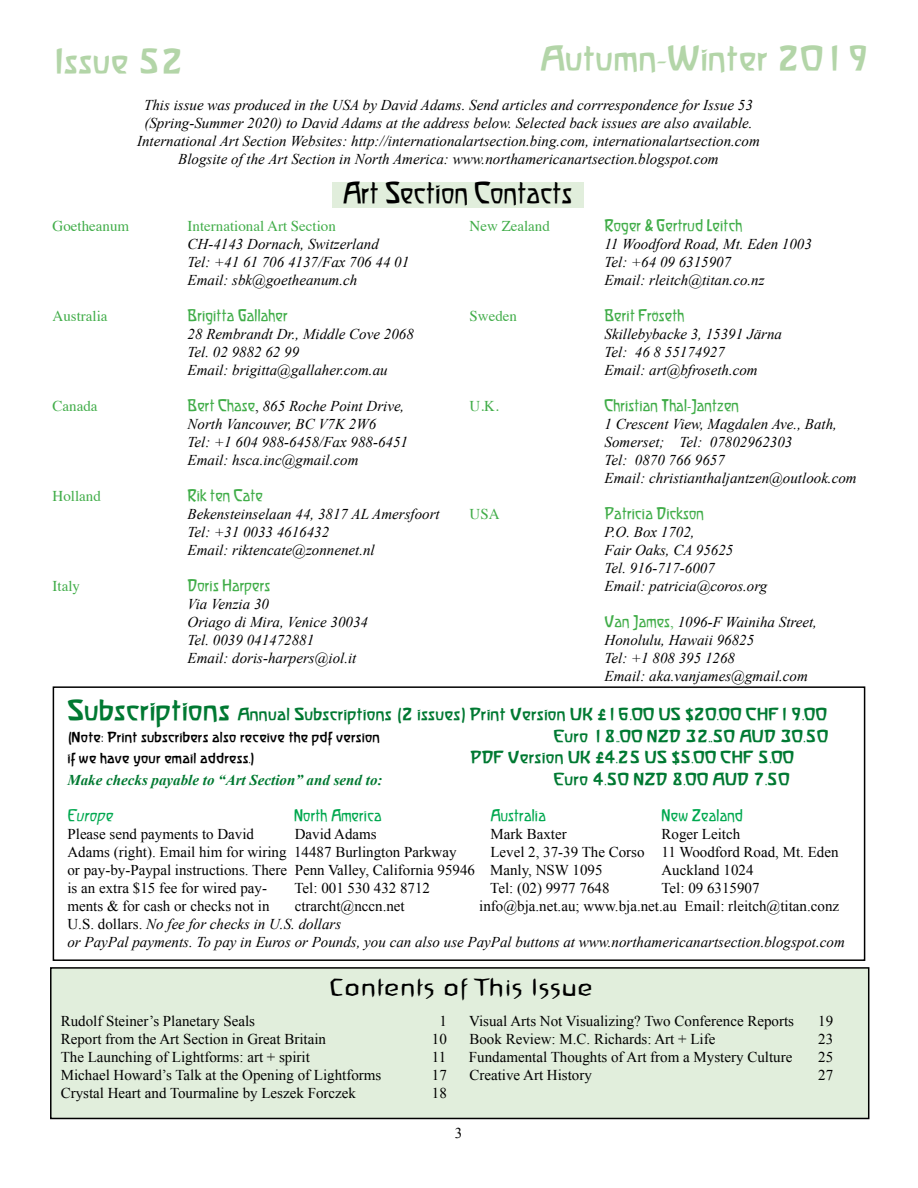
<style>
.page{position:relative;width:918px;height:1188px;background:#fff}
.page>*{position:absolute;margin:0;border:0;box-sizing:border-box;transform-origin:0 0}
.t1{font:700 36px "Sagittar";color:#b3d5a8}
.t2{font:27px "Sagittar Tall Normal";color:#000}
.t3{font:21px "Granite";color:#000}
.t4{font:700 18px "Sagittar";color:#007932}
.t5{font:italic 15px/18px "Times New Roman";color:#000}
.t6{font:15px/18px "Times New Roman";color:#000}
.t7{font:15px "Sagittar Tall Normal";color:#41ad49}
.t8{font:15px "Times";color:#41ad49}
.t9{font:700 15px "Sagittar";color:#000}
.t10{font:italic 700 15px "Times New Roman";color:#007931}
.t11{font:15px "Sagittar Tall Normal";color:#00a84f}
.t12{font:italic 15px "Sagittar Tall";color:#00a84f}
.s1{font-family:"Sagittar Tall Normal";font-style:normal;color:#41ad49}
.s2{font-style:normal}
.s3{font-style:normal;color:#41ad49}
.s4{font-size:30px}
</style>
<div class="page">
<div style="left:51px;top:968px;width:818px;height:150px;background:#e1eedc"></div>
<div style="left:50px;top:967px;width:819px;height:152px;border:2px solid #000"></div>
<div style="left:332px;top:182px;width:252px;height:25px;background:#e1eedc"></div>
<div style="left:53px;top:686px;width:812px;height:275px;border:2px solid #000"></div>
<h1 class="t1" style="left:56px;top:43px;width:130px">Issue 52</h1>
<h1 class="t1" style="left:540px;top:40px;width:331px">Autumn-Winter 2019</h1>
<p class="t5" style="left:137px;top:96px;width:624px;text-align:center">This issue was produced in the USA by David Adams. Send articles and corrrespondence for Issue 53 (Spring-Summer 2020) to David Adams at the address below. Selected back issues are also available.<br>International Art Section Websites: http://internationalartsection.bing.com, internationalartsection.com Blogsite of the Art Section in North America: www.northamericanartsection.blogspot.com</p>
<h2 class="t2" style="left:343px;top:178px;width:231px">Art Section Contacts</h2>
<p class="t8" style="left:53px;top:212px;width:78px">Goetheanum</p>
<p class="t8" style="left:188px;top:212px;width:150px">International Art Section</p>
<p class="t5" style="left:188px;top:235px;width:223px">CH-4143 Dornach, Switzerland<br>Tel: +41 61 706 4137/Fax 706 44 01<br>Email: sbk@goetheanum.ch</p>
<p class="t8" style="left:53px;top:302px;width:56px">Australia</p>
<p class="t7" style="left:188px;top:307px;width:102px">Brigitta Gallaher</p>
<p class="t5" style="left:188px;top:325px;width:228px">28 Rembrandt Dr., Middle Cove 2068<br>Tel. 02 9882 62 99<br>Email: brigitta@gallaher.com.au</p>
<p class="t8" style="left:53px;top:392px;width:46px">Canada</p>
<p class="t5" style="left:188px;top:397px;width:222px"><span class="s1">Bert Chase</span><span class="s2">,</span> 865 Roche Point Drive,<br>North Vancouver, BC V7K 2W6<br>Tel: +1 604 988-6458/Fax 988-6451<br>Email: hsca.inc@gmail.com</p>
<p class="t8" style="left:53px;top:482px;width:50px">Holland</p>
<p class="t7" style="left:188px;top:487px;width:77px">Rik ten Cate</p>
<p class="t5" style="left:188px;top:505px;width:254px">Bekensteinselaan 44, 3817 AL Amersfoort<br>Tel: +31 0033 4616432<br>Email: riktencate@zonnenet.nl</p>
<p class="t8" style="left:53px;top:572px;width:29px">Italy</p>
<p class="t7" style="left:188px;top:577px;width:84px">Doris Harpers</p>
<p class="t5" style="left:188px;top:595px;width:182px">Via Venzia 30<br>Oriago di Mira, Venice 30034<br>Tel. 0039 041472881<br>Email: doris-harpers@iol.it</p>
<p class="t8" style="left:470px;top:212px;width:82px">New Zealand</p>
<p class="t7" style="left:605px;top:217px;width:139px">Roger &amp; Gertrud Leitch</p>
<p class="t5" style="left:605px;top:235px;width:209px">11 Woodford Road, Mt. Eden 1003<br>Tel: +64 09 6315907<br>Email: rleitch@titan.co.nz</p>
<p class="t8" style="left:470px;top:302px;width:49px">Sweden</p>
<p class="t7" style="left:605px;top:307px;width:81px">Berit Fröseth</p>
<p class="t5" style="left:605px;top:325px;width:179px">Skillebybacke 3, 15391 Järna<br>Tel: 46 8 55174927<br>Email: art@bfroseth.com</p>
<p class="t8" style="left:470px;top:392px;width:31px">U.K.</p>
<p class="t7" style="left:605px;top:397px;width:136px">Christian Thal-Jantzen</p>
<p class="t5" style="left:605px;top:415px;width:254px">1 Crescent View, Magdalen Ave., Bath,<br>Somerset; Tel: 07802962303<br>Tel: 0870 766 9657<br>Email: christianthaljantzen@outlook.com</p>
<p class="t8" style="left:470px;top:500px;width:31px">USA</p>
<p class="t7" style="left:605px;top:505px;width:101px">Patricia Dickson</p>
<p class="t5" style="left:605px;top:523px;width:164px">P.O. Box 1702,<br>Fair Oaks, CA 95625<br>Tel. 916-717-6007<br>Email: patricia@coros.org</p>
<p class="t5" style="left:605px;top:613px;width:214px"><span class="s1">Van James</span><span class="s3">,</span> 1096-F Wainiha Street,<br>Honolulu, Hawaii 96825<br>Tel: +1 808 395 1268<br>Email: aka.vanjames@gmail.com</p>
<p class="t4" style="left:67px;top:705px;width:761px"><span class="s4">Subscriptions</span> Annual Subscriptions (2 issues) Print Version UK £16.00 US $20.00 CHF19.00</p>
<p class="t9" style="left:67px;top:729px;width:314px">(Note: Print subscribers also receive the pdf version</p>
<p class="t4" style="left:553px;top:727px;width:276px">Euro 18..00 NZD 32..50 AUD 30.50</p>
<p class="t9" style="left:67px;top:751px;width:188px">if we have your email address.)</p>
<p class="t4" style="left:470px;top:749px;width:325px">PDF Version UK £4.25 US $5.00 CHF 5.00</p>
<p class="t10" style="left:67px;top:769px;width:316px">Make checks payable to “Art Section” and send to:</p>
<p class="t4" style="left:553px;top:770px;width:238px">Euro 4.50 NZD 8.00 AUD 7.50</p>
<p class="t12" style="left:67px;top:807px;width:47px">Europe</p>
<p class="t11" style="left:294px;top:807px;width:89px">North America</p>
<p class="t11" style="left:490px;top:807px;width:57px">Australia</p>
<p class="t11" style="left:661px;top:807px;width:83px">New Zealand</p>
<p class="t6" style="left:67px;top:825px;width:188px">Please send payments to David</p>
<p class="t6" style="left:295px;top:825px;width:84px">David Adams</p>
<p class="t6" style="left:490px;top:825px;width:78px">Mark Baxter</p>
<p class="t6" style="left:661px;top:825px;width:80px">Roger Leitch</p>
<p class="t6" style="left:67px;top:843px;width:391px">Adams (right). Email him for wiring 14487 Burlington Parkway</p>
<p class="t6" style="left:67px;top:843px;width:773px;text-indent:423px">Level 2, 37-39 The Corso 11 Woodford Road, Mt. Eden or pay-by-Paypal instructions. There Penn Valley, California 95946 Manly, NSW 1095</p>
<p class="t6" style="left:661px;top:861px;width:94px">Auckland 1024</p>
<p class="t6" style="left:67px;top:879px;width:201px">is an extra $15 fee for wired pay-</p>
<p class="t6" style="left:294px;top:879px;width:137px">Tel: 001 530 432 8712</p>
<p class="t6" style="left:490px;top:879px;width:121px">Tel: (02) 9977 7648</p>
<p class="t6" style="left:661px;top:879px;width:100px">Tel: 09 6315907</p>
<p class="t6" style="left:67px;top:897px;width:204px">ments &amp; for cash or checks not in</p>
<p class="t6" style="left:295px;top:897px;width:112px">ctrarcht@nccn.net</p>
<p class="t6" style="left:479px;top:897px;width:361px">info@bja.net.au; www.bja.net.au Email: rleitch@titan.conz</p>
<p class="t5" style="left:67px;top:914px;width:779px"><span class="s2">U.S. dollars.</span> No fee for checks in U.S. dollars<br>or PayPal payments. To pay in Euros or Pounds, you can also use PayPal buttons at www.northamericanartsection.blogspot.com</p>
<h3 class="t3" style="left:330px;top:972px;width:265px">Contents of This Issue</h3>
<p class="t6" style="left:61px;top:1011px;width:196px">Rudolf Steiner’s Planetary Seals</p>
<p class="t6" style="left:439px;top:1011px;width:9px">1</p>
<p class="t6" style="left:469px;top:1011px;width:326px">Visual Arts Not Visualizing? Two Conference Reports</p>
<p class="t6" style="left:818px;top:1011px;width:16px">19</p>
<p class="t6" style="left:61px;top:1029px;width:267px">Report from the Art Section in Great Britain</p>
<p class="t6" style="left:432px;top:1029px;width:16px">10</p>
<p class="t6" style="left:469px;top:1029px;width:247px">Book Review: M.C. Richards: Art + Life</p>
<p class="t6" style="left:818px;top:1029px;width:16px">23</p>
<p class="t6" style="left:61px;top:1047px;width:251px">The Launching of Lightforms: art + spirit</p>
<p class="t6" style="left:432px;top:1047px;width:16px">11</p>
<p class="t6" style="left:469px;top:1047px;width:325px">Fundamental Thoughts of Art from a Mystery Culture</p>
<p class="t6" style="left:818px;top:1047px;width:16px">25</p>
<p class="t6" style="left:61px;top:1065px;width:322px">Michael Howard’s Talk at the Opening of Lightforms</p>
<p class="t6" style="left:432px;top:1065px;width:16px">17</p>
<p class="t6" style="left:469px;top:1065px;width:124px">Creative Art History</p>
<p class="t6" style="left:818px;top:1065px;width:16px">27</p>
<p class="t6" style="left:61px;top:1083px;width:297px">Crystal Heart and Tourmaline by Leszek Forczek</p>
<p class="t6" style="left:432px;top:1083px;width:16px">18</p>
<p class="t6" style="left:455px;top:1123px;width:9px">3</p>
</div>
